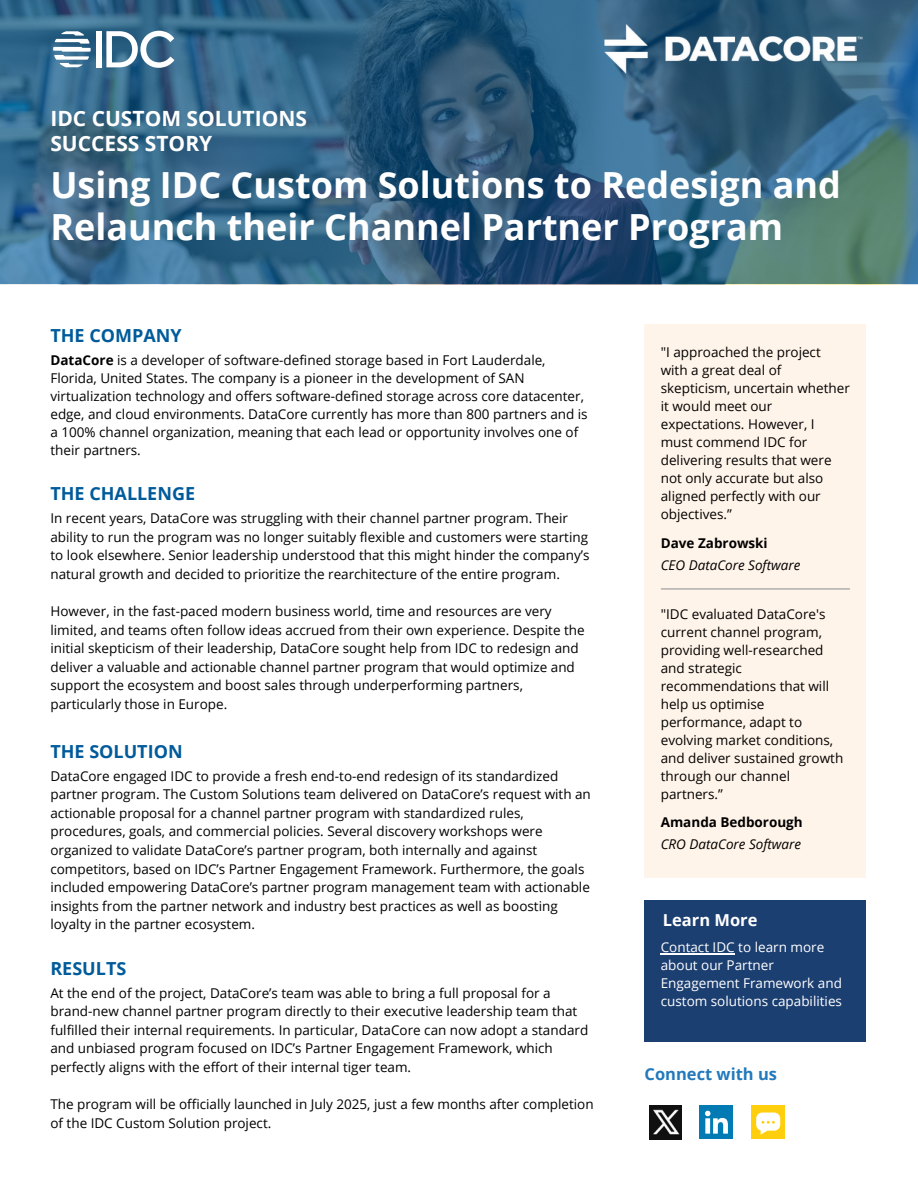
<style>
.page{position:relative;width:918px;height:1188px;background:#fff}
.page>*{position:absolute;margin:0;border:0;box-sizing:border-box;transform-origin:0 0}
.t1{font:700 36px/42.2px "Open Sans";color:#fff}
.t2{font:700 21px/24.8px "Open Sans";color:#fff}
.t3{font:700 18px "Open Sans";color:#005b9b}
.t4{font:700 16.5px "Open Sans";color:#2279bc}
.t5{font:700 16.5px "Open Sans";color:#fff}
.t6{font:13.5px/18px "Open Sans";color:#000}
.t7{font:13.5px/18px "Open Sans";color:#fff}
.t8{font:italic 13.5px "Open Sans";color:#000}
.t9{font:700 13.5px "Open Sans";color:#000}
.s1{font-weight:700}
</style>
<div class="page">
<div style="left:645px;top:325px;width:221px;height:553px;background:#fff4e9"></div>
<div style="left:700px;top:1105px;width:33px;height:34px;background:#027bb5"></div>
<svg style="left:705px;top:1111px;width:23px;height:23px"></svg>
<div style="left:645px;top:900px;width:221px;height:142px;background:#1c3f72"></div>
<img style="left:0;top:0;width:918px;height:285px">
<div style="left:96px;top:31px;width:6px;height:36px;background:#fff"></div>
<svg style="left:106px;top:31px;width:68px;height:37px"></svg>
<svg style="left:53px;top:31px;width:38px;height:36px"></svg>
<div style="left:751px;top:1105px;width:34px;height:34px;background:#ffce0c"></div>
<svg style="left:756px;top:1113px;width:24px;height:22px"></svg>
<hr style="left:661px;top:588px;width:189px;height:2px;background:#98989b">
<img style="left:650px;top:1105px;width:31px;height:34px">
<img style="left:581px;top:0;width:299px;height:97px">
<hr style="left:661px;top:953px;width:74px;height:1px;background:#fff">
<p class="t2" style="left:50px;top:106px;width:258px">IDC CUSTOM SOLUTIONS<br>SUCCESS STORY</p>
<p class="t1" style="left:50px;top:163px;width:792px">Using IDC Custom Solutions to Redesign and<br>Relaunch their Channel Partner Program</p>
<h5 class="t3" style="left:50px;top:323px;width:133px">THE COMPANY</h5>
<p class="t6" style="left:50px;top:350px;width:539px"><span class="s1">DataCore</span> is a developer of software-defined storage based in Fort Lauderdale, Florida, United States. The company is a pioneer in the development of SAN virtualization technology and offers software-defined storage across core datacenter, edge, and cloud environments. DataCore currently has more than 800 partners and is a 100% channel organization, meaning that each lead or opportunity involves one of their partners.</p>
<h3 class="t3" style="left:50px;top:481px;width:146px">THE CHALLENGE</h3>
<p class="t6" style="left:50px;top:509px;width:541px;line-height:18.6px">In recent years, DataCore was struggling with their channel partner program. Their ability to run the program was no longer suitably flexible and customers were starting to look elsewhere. Senior leadership understood that this might hinder the company’s natural growth and decided to prioritize the rearchitecture of the entire program.</p>
<p class="t6" style="left:50px;top:601px;width:536px;line-height:18.6px">However, in the fast-paced modern business world, time and resources are very limited, and teams often follow ideas accrued from their own experience. Despite the initial skepticism of their leadership, DataCore sought help from IDC to redesign and deliver a valuable and actionable channel partner program that would optimize and support the ecosystem and boost sales through underperforming partners, particularly those in Europe.</p>
<h3 class="t3" style="left:50px;top:739px;width:134px">THE SOLUTION</h3>
<p class="t6" style="left:50px;top:766px;width:542px;line-height:18.6px">DataCore engaged IDC to provide a fresh end-to-end redesign of its standardized partner program. The Custom Solutions team delivered on DataCore’s request with an actionable proposal for a channel partner program with standardized rules, procedures, goals, and commercial policies. Several discovery workshops were organized to validate DataCore’s partner program, both internally and against competitors, based on IDC’s Partner Engagement Framework. Furthermore, the goals included empowering DataCore’s partner program management team with actionable insights from the partner network and industry best practices as well as boosting loyalty in the partner ecosystem.</p>
<p class="t3" style="left:50px;top:956px;width:77px">RESULTS</p>
<p class="t6" style="left:50px;top:983px;width:539px;line-height:18.6px">At the end of the project, DataCore’s team was able to bring a full proposal for a brand-new channel partner program directly to their executive leadership team that fulfilled their internal requirements. In particular, DataCore can now adopt a standard and unbiased program focused on IDC’s Partner Engagement Framework, which perfectly aligns with the effort of their internal tiger team.</p>
<p class="t6" style="left:50px;top:1095px;width:545px;line-height:18.6px">The program will be officially launched in July 2025, just a few months after completion of the IDC Custom Solution project.</p>
<p class="t6" style="left:661px;top:342px;width:191px">"I approached the project with a great deal of skepticism, uncertain whether it would meet our expectations. However, I must commend IDC for delivering results that were not only accurate but also aligned perfectly with our objectives.”</p>
<p class="t9" style="left:661px;top:533px;width:109px">Dave Zabrowski</p>
<p class="t8" style="left:661px;top:556px;width:141px">CEO DataCore Software</p>
<h2 class="t6" style="left:661px;top:604px;width:184px">"IDC evaluated DataCore's current channel program, providing well-researched and strategic recommendations that will help us optimise performance, adapt to evolving market conditions, and deliver sustained growth through our channel partners.”</h2>
<h1 class="t9" style="left:661px;top:812px;width:144px">Amanda Bedborough</h1>
<h3 class="t8" style="left:661px;top:835px;width:142px">CRO DataCore Software</h3>
<p class="t5" style="left:663px;top:908px;width:96px">Learn More</p>
<h3 class="t7" style="left:661px;top:938px;width:183px">Contact IDC to learn more about our Partner<br>Engagement Framework and custom solutions capabilities</h3>
<p class="t4" style="left:645px;top:1062px;width:134px">Connect with us</p>
</div>
